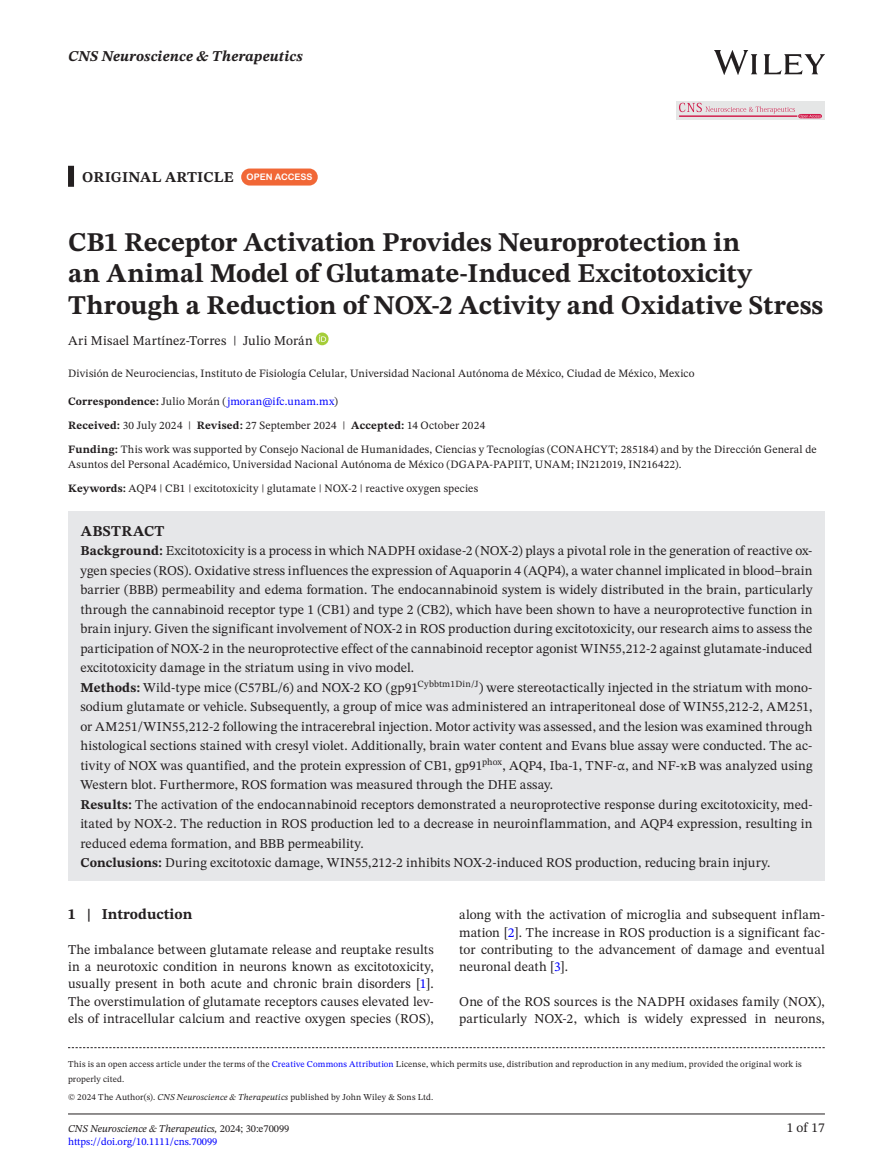
<style>
.page{position:relative;width:893px;height:1174px;background:#fff}
.page>*{position:absolute;margin:0;border:0;box-sizing:border-box;transform-origin:0 0}
.t1{font:700 27px/31.5px "STIX Two Text";color:#231f20}
.t2{font:700 15px "STIX Two Text";letter-spacing:.01em;color:#231f20}
.t3{font:italic 700 15px "STIX Two Text";letter-spacing:.005em;color:#231f20}
.t4{font:13.5px/19.5px "STIX Two Text";letter-spacing:.005em;color:#231f20}
.t5{font:11.25px/24px "STIX Two Text";letter-spacing:.01em;color:#231f20}
.t6{font:italic 10.5px "STIX Two Text";color:#231f20}
.t7{font:10.5px "STIX Two Text";color:#00f}
.t8{font:9px/15px "STIX Two Text";letter-spacing:.02em;color:#231f20}
.s1{font-family:"Arial Rounded MT Bold";font-weight:400;font-size:9px;color:#fff}
.s2{font-weight:700}
.s3{color:#00f}
.s4{font-style:italic}
.s5{font-style:normal}
</style>
<div class="page">
<hr style="left:68px;top:1113px;width:757px;height:1px;background:#231f20">
<img style="left:714px;top:51px;width:111px;height:23px">
<div style="left:676px;top:101px;width:149px;height:19px;background:#e5e6e6"></div>
<hr style="left:798px;top:114px;width:24px;height:4px;background:#d22f5a;border-radius:2px">
<svg style="left:679px;top:103px;width:142px;height:15px"></svg>
<div style="left:68px;top:166px;width:6px;height:21px;background:#231f20"></div>
<div style="left:68px;top:511px;width:757px;height:42px;background:#e6e7e9"></div>
<div style="left:68px;top:530px;width:757px;height:156px;background:#e6e7e9"></div>
<div style="left:68px;top:666px;width:757px;height:137px;background:#e6e7e9"></div>
<div style="left:68px;top:783px;width:757px;height:78px;background:#e6e7e9"></div>
<div style="left:68px;top:842px;width:757px;height:39px;background:#e6e7e9"></div>
<div style="left:241px;top:168px;width:77px;height:17px;background:#f16736;border-radius:9px"></div>
<svg style="left:316px;top:332px;width:13px;height:13px"></svg>
<svg style="left:319px;top:335px;width:7px;height:7px"></svg>
<svg style="left:68px;top:1047px;width:757px;height:1px"></svg>
<p class="t3" style="left:68px;top:46px;width:236px">CNS Neuroscience &amp; Therapeutics</p>
<p class="t2" style="left:82px;top:166px;width:232px">ORIGINAL ARTICLE <span class="s1">OPEN ACCESS</span></p>
<h1 class="t1" style="left:68px;top:227px;width:757px">CB1 Receptor Activation Provides Neuroprotection in<br>an Animal Model of Glutamate-Induced Excitotoxicity<br>Through a Reduction of NOX-2 Activity and Oxidative Stress</h1>
<p class="t4" style="left:68px;top:331px;width:246px">Ari Misael Martínez-Torres | Julio Morán</p>
<p class="t5" style="left:68px;top:361px;width:628px">División de Neurociencias, Instituto de Fisiología Celular, Universidad Nacional Autónoma de México, Ciudad de México, Mexico</p>
<p class="t5" style="left:68px;top:389px;width:750px"><span class="s2">Correspondence:</span> Julio Morán (<span class="s3">jmoran@ifc.unam.mx</span>)<br><span class="s2">Received:</span> 30 July 2024 | <span class="s2">Revised:</span> 27 September 2024 | <span class="s2">Accepted:</span> 14 October 2024<br><span class="s2">Funding:</span> This work was supported by Consejo Nacional de Humanidades, Ciencias y Tecnologías (CONAHCYT; 285184) and by the Dirección General de</p>
<p class="t5" style="left:68px;top:452px;width:615px">Asuntos del Personal Académico, Universidad Nacional Autónoma de México (DGAPA-PAPIIT, UNAM; IN212019, IN216422).</p>
<p class="t5" style="left:68px;top:476px;width:412px"><span class="s2">Keywords:</span> AQP4 | CB1 | excitotoxicity | glutamate | NOX-2 | reactive oxygen species</p>
<p class="t2" style="left:81px;top:520px;width:85px">ABSTRACT</p>
<p class="t4" style="left:80px;top:541px;width:734px"><span class="s2">Background:</span> Excitotoxicity is a process in which NADPH oxidase-2 (NOX-2) plays a pivotal role in the generation of reactive ox&shy;ygen species (ROS). Oxidative stress influences the expression of Aquaporin 4 (AQP4), a water channel implicated in blood–brain barrier (BBB) permeability and edema formation. The endocannabinoid system is widely distributed in the brain, particularly through the cannabinoid receptor type 1 (CB1) and type 2 (CB2), which have been shown to have a neuroprotective function in brain injury. Given the significant involvement of NOX-2 in ROS production during excitotoxicity, our research aims to assess the participation of NOX-2 in the neuroprotective effect of the cannabinoid receptor agonist WIN55,212-2 against glutamate-induced excitotoxicity damage in the striatum using in vivo model.<br><span class="s2">Methods:</span> Wild-type mice (C57BL/6) and NOX-2 KO (gp91<sup>Cybbtm1Din/J</sup>) were stereotactically injected in the striatum with mono&shy;sodium glutamate or vehicle. Subsequently, a group of mice was administered an intraperitoneal dose of WIN55,212-2, AM251, or AM251/WIN55,212-2 following the intracerebral injection. Motor activity was assessed, and the lesion was examined through histological sections stained with cresyl violet. Additionally, brain water content and Evans blue assay were conducted. The ac&shy;tivity of NOX was quantified, and the protein expression of CB1, gp91<sup>phox</sup>, AQP4, Iba-1, TNF-α, and NF-κB was analyzed using Western blot. Furthermore, ROS formation was measured through the DHE assay.<br><span class="s2">Results:</span> The activation of the endocannabinoid receptors demonstrated a neuroprotective response during excitotoxicity, med&shy;itated by NOX-2. The reduction in ROS production led to a decrease in neuroinflammation, and AQP4 expression, resulting in reduced edema formation, and BBB permeability.<br><span class="s2">Conclusions:</span> During excitotoxic damage, WIN55,212-2 inhibits NOX-2-induced ROS production, reducing brain injury.</p>
<p class="t2" style="left:68px;top:903px;width:126px">1 | Introduction</p>
<p class="t4" style="left:68px;top:940px;width:367px;line-height:17.2px;text-align:justify">The imbalance between glutamate release and reuptake results in a neurotoxic condition in neurons known as excitotoxicity, usually present in both acute and chronic brain disorders [<span class="s3">1</span>].<br>The overstimulation of glutamate receptors causes elevated lev&shy;els of intracellular calcium and reactive oxygen species (ROS),</p>
<p class="t4" style="left:459px;top:906px;width:367px;line-height:17.2px;text-align:justify">along with the activation of microglia and subsequent inflam&shy;mation [<span class="s3">2</span>]. The increase in ROS production is a significant fac&shy;tor contributing to the advancement of damage and eventual neuronal death [<span class="s3">3</span>].</p>
<p class="t4" style="left:459px;top:992px;width:367px;line-height:17.2px">One of the ROS sources is the NADPH oxidases family (NOX), particularly NOX-2, which is widely expressed in neurons,</p>
<p class="t8" style="left:68px;top:1056px;width:735px">This is an open access article under the terms of the <span class="s3">Creative Commons Attribution</span> License, which permits use, distribution and reproduction in any medium, provided the original work is properly cited.</p>
<p class="t8" style="left:68px;top:1089px;width:367px">© 2024 The Author(s). <span class="s4">CNS Neuroscience &amp; Therapeutics</span> published by John Wiley &amp; Sons Ltd.</p>
<p class="t6" style="left:68px;top:1121px;width:223px">CNS Neuroscience &amp; Therapeutics, <span class="s5">2024; 30:e70099</span></p>
<p class="t4" style="left:787px;top:1118px;width:40px">1 of 17</p>
<p class="t7" style="left:68px;top:1134px;width:151px">https://doi.org/10.1111/cns.70099</p>
</div>
